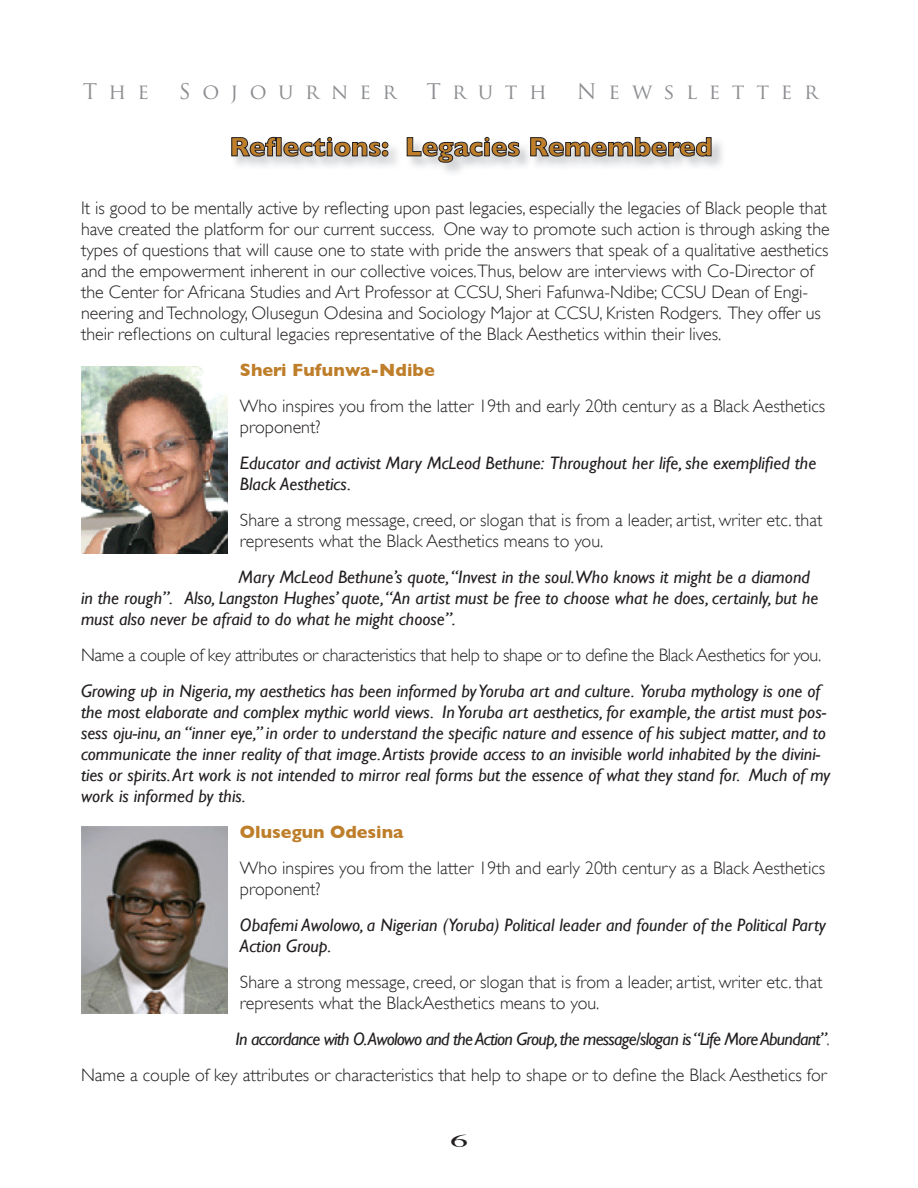
<style>
.page{position:relative;width:918px;height:1188px;background:#fff}
.page>*{position:absolute;margin:0;border:0;box-sizing:border-box;transform-origin:0 0}
.t1{font:700 27px "Gill Sans";color:#be7e2a}
.t2{font:21px "Trajan Pro";letter-spacing:.55em;color:#8b8d90}
.t3{font:300 18px/21px "Gill Sans";color:#231f20}
.t4{font:italic 18px/21px "Gill Sans";color:#231f20}
.t5{font:300 18px "Gill Sans";letter-spacing:-.02em;color:#231f20}
.t6{font:700 18px "Gill Sans";color:#be7e2a}
.t7{font:18px "Times";color:#231f20;scale:2 1}
.s1{font-weight:400;font-style:italic}
</style>
<div class="page">
<svg style="left:231px;top:137px;width:158px;height:20px"></svg>
<svg style="left:406px;top:137px;width:114px;height:26px"></svg>
<svg style="left:530px;top:137px;width:182px;height:20px"></svg>
<img style="left:81px;top:826px;width:147px;height:188px">
<img style="left:81px;top:366px;width:147px;height:188px">
<p class="t2" style="left:83px;top:78px;width:68px">The</p>
<p class="t2" style="left:179px;top:78px;width:219px">Sojourner</p>
<p class="t2" style="left:427px;top:78px;width:122px">Truth</p>
<p class="t2" style="left:577px;top:78px;width:243px">Newsletter</p>
<h1 class="t1" style="left:229px;top:131px;width:485px">Reflections: Legacies Remembered</h1>
<p class="t3" style="left:81px;top:197px;width:750px">It is good to be mentally active by reflecting upon past legacies, especially the legacies of Black people that have created the platform for our current success. One way to promote such action is through asking the types of questions that will cause one to state with pride the answers that speak of a qualitative aesthetics and the empowerment inherent in our collective voices.Thus, below are interviews with Co-Director of the Center for Africana Studies and Art Professor at CCSU, Sheri Fafunwa-Ndibe; CCSU Dean of Engi&shy;neering and Technology, Olusegun Odesina and Sociology Major at CCSU, Kristen Rodgers. They offer us their reflections on cultural legacies representative of the Black Aesthetics within their lives.</p>
<p class="t6" style="left:240px;top:359px;width:196px">Sheri Fufunwa-Ndibe</p>
<p class="t3" style="left:240px;top:395px;width:587px">Who inspires you from the latter 19th and early 20th century as a Black Aesthetics proponent?</p>
<p class="t4" style="left:240px;top:452px;width:578px">Educator and activist Mary McLeod Bethune: Throughout her life, she exemplified the<br>Black Aesthetics.</p>
<p class="t3" style="left:240px;top:509px;width:584px">Share a strong message, creed, or slogan that is from a leader, artist, writer etc. that represents what the Black Aesthetics means to you.</p>
<p class="t4" style="left:81px;top:566px;width:739px;text-indent:158px">Mary McLeod Bethune’s quote, “Invest in the soul.Who knows it might be a diamond in the rough”. Also, Langston Hughes’ quote, “An artist must be free to choose what he does, certainly, but he must also never be afraid to do what he might choose”.</p>
<p class="t5" style="left:81px;top:645px;width:742px">Name a couple of key attributes or characteristics that help to shape or to define the Black Aesthetics for you.</p>
<p class="t4" style="left:81px;top:680px;width:751px">Growing up in Nigeria, my aesthetics has been informed by Yoruba art and culture. Yoruba mythology is one of the most elaborate and complex mythic world views. In Yoruba art aesthetics, for example, the artist must pos&shy;sess oju-inu, an “inner eye,” in order to understand the specific nature and essence of his subject matter, and to communicate the inner reality of that image. Artists provide access to an invisible world inhabited by the divini&shy;ties or spirits. Art work is not intended to mirror real forms but the essence of what they stand for. Much of my work is informed by this.</p>
<p class="t6" style="left:240px;top:821px;width:165px">Olusegun Odesina</p>
<p class="t3" style="left:240px;top:857px;width:587px">Who inspires you from the latter 19th and early 20th century as a Black Aesthetics proponent?</p>
<p class="t4" style="left:240px;top:914px;width:588px">Obafemi Awolowo, a Nigerian (Yoruba) Political leader and founder of the Political Party<br>Action Group.</p>
<p class="t3" style="left:240px;top:971px;width:584px">Share a strong message, creed, or slogan that is from a leader, artist, writer etc. that represents what the BlackAesthetics means to you.</p>
<p class="t3" style="left:81px;top:1021px;width:750px;line-height:36px;text-align:right"><span class="s1">In accordance with O.Awolowo and the Action Group, the message/slogan is “Life More Abundant”</span>.<br>Name a couple of key attributes or characteristics that help to shape or to define the Black Aesthetics for</p>
<p class="t7" style="left:450px;top:1124px;width:10px">6</p>
</div>
